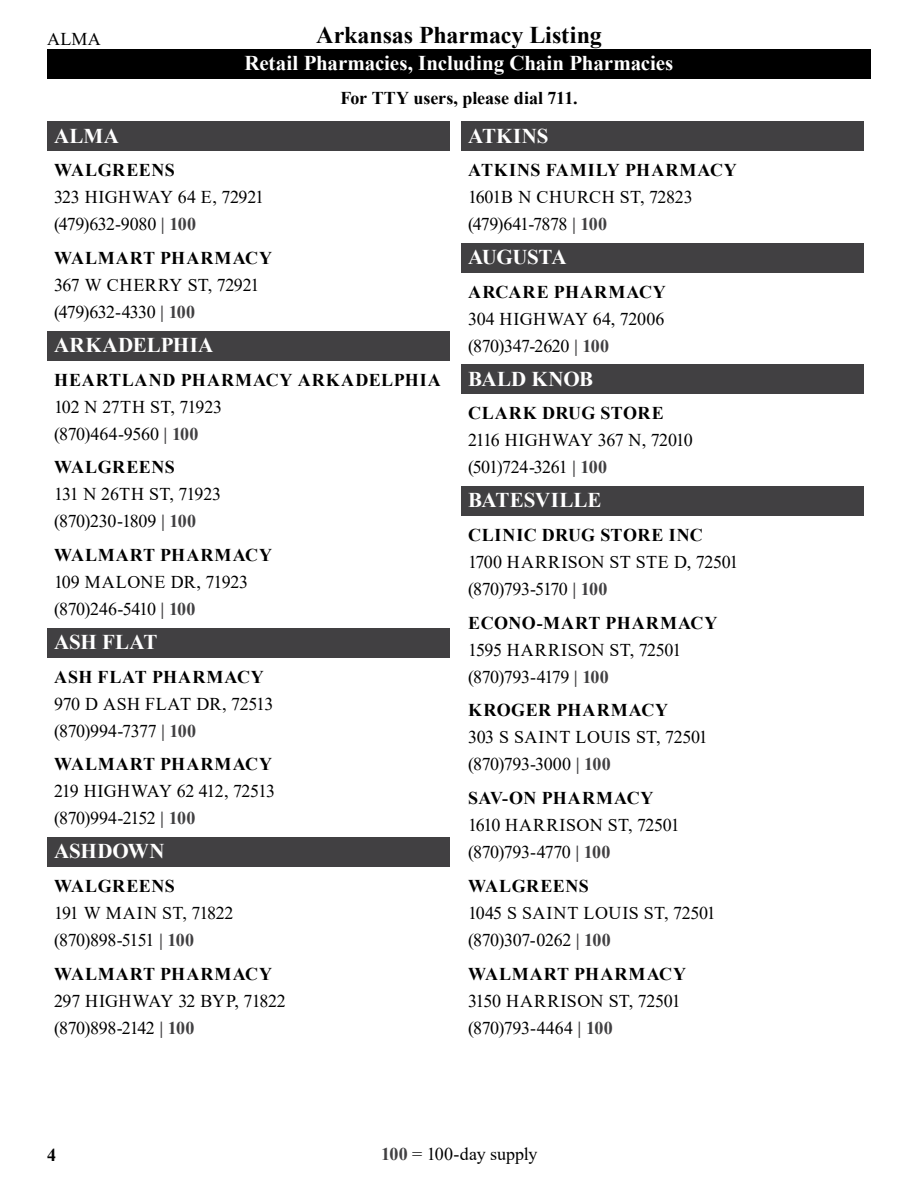
<style>
.page{position:relative;width:918px;height:1188px;background:#fff}
.page>*{position:absolute;margin:0;border:0;box-sizing:border-box;transform-origin:0 0}
.Heading_2_-_AR_Pharmacy_Listing{font:700 24px "Times New Roman";letter-spacing:-.005em;color:#000}
.Heading_3_-_Cities{font:700 21px "Times New Roman";color:#fff}
.Heading_3_-_Pharmacy_type{font:700 21px "Times New Roman";letter-spacing:-.005em;color:#fff}
.Heading_3_-_Cities-2{font:700 21px "Times New Roman";letter-spacing:.02em;color:#fff}
.Heading_3_-_Cities-3{font:700 21px "Times New Roman";letter-spacing:-.025em;color:#fff}
.Phone___Features{font:18px "Times New Roman";letter-spacing:-.025em;color:#000}
.Address__Zip{font:18px "Times New Roman";letter-spacing:-.01em;color:#000}
.Address__Zip-2{font:18px "Times New Roman";letter-spacing:.01em;color:#000}
.Heading_4_-_Pharmacy_names{font:700 18px "Times New Roman";letter-spacing:.04em;color:#000}
.Heading_4_-_Pharmacy_names-2{font:700 18px "Times New Roman";letter-spacing:.06em;color:#000}
.Address__Zip-3{font:18px "Times New Roman";letter-spacing:-.035em;color:#000}
.Heading_4_-_Pharmacy_names-3{font:700 18px "Times New Roman";letter-spacing:.02em;color:#000}
.Main_Paragraph{font:700 18px "Times New Roman";letter-spacing:-.005em;color:#000}
.Phone___Features-2{font:18px "Times New Roman";letter-spacing:-.045em;color:#000}
.Main_Paragraph-2{font:18px "Times New Roman";letter-spacing:-.005em;color:#000}
.s1{font-weight:700;color:#414042}
</style>
<div class="page">
<div style="left:47px;top:49px;width:824px;height:29px;background:#000"></div>
<div style="left:47px;top:122px;width:403px;height:29px;background:#414042"></div>
<div style="left:47px;top:331px;width:403px;height:29px;background:#414042"></div>
<div style="left:47px;top:628px;width:403px;height:29px;background:#414042"></div>
<div style="left:47px;top:837px;width:403px;height:29px;background:#414042"></div>
<div style="left:461px;top:122px;width:403px;height:29px;background:#414042"></div>
<div style="left:461px;top:243px;width:403px;height:29px;background:#414042"></div>
<div style="left:461px;top:365px;width:403px;height:29px;background:#414042"></div>
<div style="left:461px;top:486px;width:403px;height:29px;background:#414042"></div>
<p class="Address__Zip" style="left:47px;top:26px;width:55px">ALMA</p>
<h2 class="Heading_2_-_AR_Pharmacy_Listing" style="left:316px;top:18px;width:287px">Arkansas Pharmacy Listing</h2>
<h3 class="Heading_3_-_Pharmacy_type" style="left:245px;top:48px;width:430px">Retail Pharmacies, Including Chain Pharmacies</h3>
<p class="Main_Paragraph" style="left:340px;top:85px;width:239px">For TTY users, please dial 711.</p>
<h3 class="Heading_3_-_Cities" style="left:54px;top:121px;width:67px">ALMA</h3>
<h4 class="Heading_4_-_Pharmacy_names" style="left:54px;top:157px;width:122px">WALGREENS</h4>
<p class="Address__Zip" style="left:54px;top:185px;width:212px">323 HIGHWAY 64 E, 72921</p>
<p class="Phone___Features" style="left:54px;top:212px;width:144px">(479)632-9080 <span class="s1">| 100</span></p>
<h4 class="Heading_4_-_Pharmacy_names-2" style="left:54px;top:245px;width:219px">WALMART PHARMACY</h4>
<p class="Address__Zip" style="left:54px;top:273px;width:207px">367 W CHERRY ST, 72921</p>
<p class="Phone___Features-2" style="left:54px;top:300px;width:143px">(479)632-4330 <span class="s1">| 100</span></p>
<h3 class="Heading_3_-_Cities-2" style="left:54px;top:330px;width:161px">ARKADELPHIA</h3>
<h4 class="Heading_4_-_Pharmacy_names" style="left:54px;top:367px;width:388px">HEARTLAND PHARMACY ARKADELPHIA</h4>
<p class="Address__Zip" style="left:54px;top:394px;width:170px">102 N 27TH ST, 71923</p>
<p class="Phone___Features" style="left:54px;top:421px;width:146px">(870)464-9560 <span class="s1">| 100</span></p>
<h4 class="Heading_4_-_Pharmacy_names" style="left:54px;top:454px;width:122px">WALGREENS</h4>
<p class="Address__Zip" style="left:54px;top:482px;width:169px">131 N 26TH ST, 71923</p>
<p class="Phone___Features" style="left:54px;top:509px;width:144px">(870)230-1809 <span class="s1">| 100</span></p>
<h4 class="Heading_4_-_Pharmacy_names-2" style="left:54px;top:542px;width:219px">WALMART PHARMACY</h4>
<p class="Address__Zip" style="left:54px;top:570px;width:196px">109 MALONE DR, 71923</p>
<p class="Phone___Features" style="left:54px;top:597px;width:143px">(870)246-5410 <span class="s1">| 100</span></p>
<h3 class="Heading_3_-_Cities" style="left:54px;top:627px;width:105px">ASH FLAT</h3>
<h4 class="Heading_4_-_Pharmacy_names" style="left:54px;top:664px;width:211px">ASH FLAT PHARMACY</h4>
<p class="Address__Zip" style="left:54px;top:691px;width:221px">970 D ASH FLAT DR, 72513</p>
<p class="Phone___Features" style="left:54px;top:718px;width:144px">(870)994-7377 <span class="s1">| 100</span></p>
<h4 class="Heading_4_-_Pharmacy_names-2" style="left:54px;top:751px;width:219px">WALMART PHARMACY</h4>
<p class="Address__Zip-3" style="left:54px;top:779px;width:223px">219 HIGHWAY 62 412, 72513</p>
<p class="Phone___Features" style="left:54px;top:806px;width:143px">(870)994-2152 <span class="s1">| 100</span></p>
<h3 class="Heading_3_-_Cities" style="left:54px;top:836px;width:112px">ASHDOWN</h3>
<h4 class="Heading_4_-_Pharmacy_names" style="left:54px;top:873px;width:122px">WALGREENS</h4>
<p class="Address__Zip" style="left:54px;top:900px;width:181px">191 W MAIN ST, 71822</p>
<p class="Phone___Features" style="left:54px;top:927px;width:142px">(870)898-5151 <span class="s1">| 100</span></p>
<h4 class="Heading_4_-_Pharmacy_names-2" style="left:54px;top:961px;width:219px">WALMART PHARMACY</h4>
<p class="Address__Zip" style="left:54px;top:988px;width:233px">297 HIGHWAY 32 BYP, 71822</p>
<p class="Phone___Features" style="left:54px;top:1015px;width:142px">(870)898-2142 <span class="s1">| 100</span></p>
<h3 class="Heading_3_-_Cities" style="left:468px;top:121px;width:82px">ATKINS</h3>
<h4 class="Heading_4_-_Pharmacy_names" style="left:468px;top:157px;width:270px">ATKINS FAMILY PHARMACY</h4>
<p class="Address__Zip" style="left:468px;top:185px;width:226px">1601B N CHURCH ST, 72823</p>
<p class="Phone___Features" style="left:468px;top:212px;width:141px">(479)641-7878 <span class="s1">| 100</span></p>
<h3 class="Heading_3_-_Cities-3" style="left:468px;top:242px;width:100px">AUGUSTA</h3>
<h4 class="Heading_4_-_Pharmacy_names-2" style="left:468px;top:279px;width:199px">ARCARE PHARMACY</h4>
<p class="Address__Zip-2" style="left:468px;top:306px;width:198px">304 HIGHWAY 64, 72006</p>
<p class="Phone___Features" style="left:468px;top:333px;width:143px">(870)347-2620 <span class="s1">| 100</span></p>
<h3 class="Heading_3_-_Cities" style="left:468px;top:364px;width:127px">BALD KNOB</h3>
<h4 class="Heading_4_-_Pharmacy_names-3" style="left:468px;top:400px;width:197px">CLARK DRUG STORE</h4>
<p class="Address__Zip-3" style="left:468px;top:428px;width:226px">2116 HIGHWAY 367 N, 72010</p>
<p class="Phone___Features" style="left:468px;top:455px;width:141px">(501)724-3261 <span class="s1">| 100</span></p>
<h3 class="Heading_3_-_Cities" style="left:468px;top:485px;width:135px">BATESVILLE</h3>
<h4 class="Heading_4_-_Pharmacy_names-3" style="left:468px;top:522px;width:236px">CLINIC DRUG STORE INC</h4>
<p class="Address__Zip-2" style="left:468px;top:549px;width:272px">1700 HARRISON ST STE D, 72501</p>
<p class="Phone___Features" style="left:468px;top:576px;width:141px">(870)793-5170 <span class="s1">| 100</span></p>
<h4 class="Heading_4_-_Pharmacy_names" style="left:468px;top:610px;width:251px">ECONO-MART PHARMACY</h4>
<p class="Address__Zip-2" style="left:468px;top:637px;width:215px">1595 HARRISON ST, 72501</p>
<p class="Phone___Features" style="left:468px;top:664px;width:142px">(870)793-4179 <span class="s1">| 100</span></p>
<h4 class="Heading_4_-_Pharmacy_names" style="left:468px;top:697px;width:201px">KROGER PHARMACY</h4>
<p class="Address__Zip-2" style="left:468px;top:725px;width:241px">303 S SAINT LOUIS ST, 72501</p>
<p class="Phone___Features" style="left:468px;top:752px;width:144px">(870)793-3000 <span class="s1">| 100</span></p>
<h4 class="Heading_4_-_Pharmacy_names" style="left:468px;top:785px;width:187px">SAV-ON PHARMACY</h4>
<p class="Address__Zip-2" style="left:468px;top:813px;width:213px">1610 HARRISON ST, 72501</p>
<p class="Phone___Features" style="left:468px;top:840px;width:144px">(870)793-4770 <span class="s1">| 100</span></p>
<h4 class="Heading_4_-_Pharmacy_names" style="left:468px;top:873px;width:122px">WALGREENS</h4>
<p class="Address__Zip-2" style="left:468px;top:900px;width:249px">1045 S SAINT LOUIS ST, 72501</p>
<p class="Phone___Features" style="left:468px;top:927px;width:144px">(870)307-0262 <span class="s1">| 100</span></p>
<h4 class="Heading_4_-_Pharmacy_names-2" style="left:468px;top:961px;width:219px">WALMART PHARMACY</h4>
<p class="Address__Zip-2" style="left:468px;top:988px;width:214px">3150 HARRISON ST, 72501</p>
<p class="Phone___Features" style="left:468px;top:1015px;width:146px">(870)793-4464 <span class="s1">| 100</span></p>
<p class="Heading_4_-_Pharmacy_names" style="left:47px;top:1142px;width:10px">4</p>
<p class="Main_Paragraph-2" style="left:381px;top:1141px;width:158px"><span class="s1">100</span> = 100-day supply</p>
</div>
